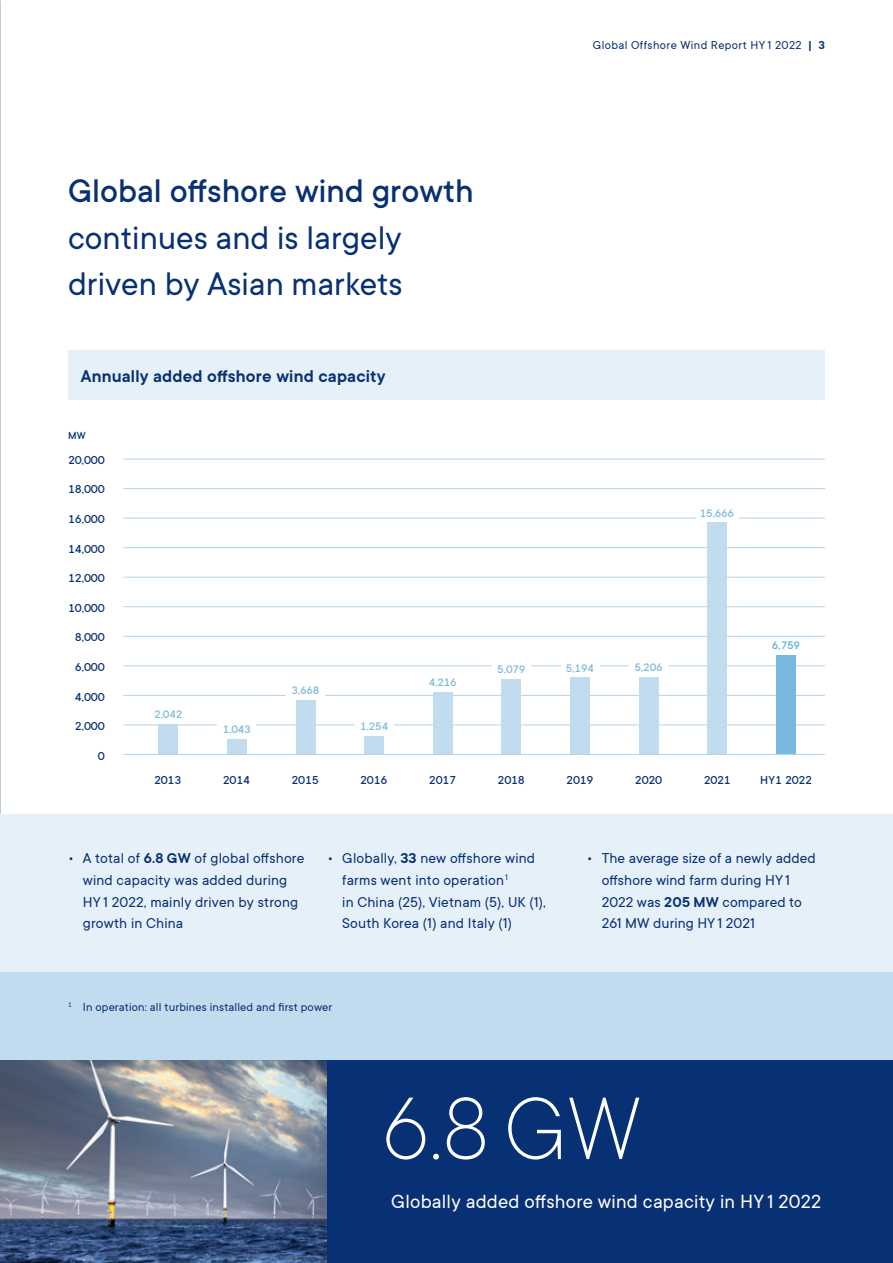
<style>
.page{position:relative;width:893px;height:1263px;background:#fff}
.page>*{position:absolute;margin:0;border:0;box-sizing:border-box;transform-origin:0 0}
.t1{font:200 97.5px "TT Commons";color:#fff}
.t2{font:36px/46.5px "TT Commons";color:#083074}
.t3{font:500 36px "TT Commons";color:#083074}
.t4{font:21px "TT Commons";letter-spacing:.01em;color:#fff}
.t5{font:600 18.75px "TT Commons";letter-spacing:.01em;color:#083074}
.t6{font:15.75px/21.8px "TT Commons";letter-spacing:.01em;color:#083074}
.t7{font:500 12.75px "TT Commons";letter-spacing:.03em;color:#083074}
.t8{font:12.75px "TT Commons";letter-spacing:.01em;color:#083074}
.t9{font:12.75px "TT Commons";letter-spacing:.03em;color:#083074}
.t10{font:500 12px "TT Commons";letter-spacing:.03em;color:#7ab8dd}
.t11{font:500 12px "TT Commons";color:#5bacd7}
.t12{font:500 11.25px "TT Commons";color:#083074}
.s1{font-weight:600}
</style>
<div class="page">
<div style="left:0;top:814px;width:893px;height:167px;background:#e6f0f9"></div>
<div style="left:0;top:971px;width:893px;height:99px;background:#c1dbef"></div>
<img style="left:0;top:1060px;width:327px;height:203px">
<div style="left:68px;top:350px;width:757px;height:49px;background:#e6f0f9"></div>
<div style="left:327px;top:1060px;width:566px;height:203px;background:#083074"></div>
<hr style="left:123px;top:547px;width:702px;height:1px;background:#b5d4ec">
<hr style="left:123px;top:577px;width:702px;height:1px;background:#b5d4ec">
<hr style="left:123px;top:518px;width:702px;height:1px;background:#b5d4ec">
<hr style="left:123px;top:606px;width:702px;height:1px;background:#b5d4ec">
<hr style="left:123px;top:636px;width:702px;height:1px;background:#b5d4ec">
<hr style="left:123px;top:665px;width:702px;height:1px;background:#b5d4ec">
<hr style="left:123px;top:695px;width:702px;height:1px;background:#b5d4ec">
<hr style="left:123px;top:724px;width:702px;height:1px;background:#b5d4ec">
<hr style="left:123px;top:459px;width:702px;height:1px;background:#b5d4ec">
<hr style="left:123px;top:488px;width:702px;height:1px;background:#b5d4ec">
<div style="left:365px;top:736px;width:19px;height:18px;background:#c1dbef"></div>
<div style="left:296px;top:700px;width:19px;height:54px;background:#c1dbef"></div>
<div style="left:218px;top:718px;width:38px;height:21px;background:#fff"></div>
<div style="left:286px;top:679px;width:39px;height:21px;background:#fff"></div>
<div style="left:355px;top:715px;width:38px;height:21px;background:#fff"></div>
<div style="left:492px;top:658px;width:38px;height:21px;background:#fff"></div>
<div style="left:561px;top:656px;width:38px;height:22px;background:#fff"></div>
<div style="left:629px;top:656px;width:39px;height:21px;background:#fff"></div>
<div style="left:696px;top:501px;width:42px;height:21px;background:#fff"></div>
<div style="left:433px;top:692px;width:19px;height:62px;background:#c1dbef"></div>
<div style="left:502px;top:679px;width:19px;height:75px;background:#c1dbef"></div>
<div style="left:570px;top:678px;width:20px;height:76px;background:#c1dbef"></div>
<div style="left:639px;top:677px;width:19px;height:77px;background:#c1dbef"></div>
<div style="left:707px;top:522px;width:20px;height:232px;background:#c1dbef"></div>
<div style="left:159px;top:724px;width:19px;height:30px;background:#c1dbef"></div>
<div style="left:227px;top:739px;width:19px;height:15px;background:#c1dbef"></div>
<div style="left:776px;top:655px;width:20px;height:99px;background:#79b8de"></div>
<hr style="left:123px;top:754px;width:702px;height:1px;background:#b5d4ec">
<p class="t9" style="left:593px;top:38px;width:234px">Global Offshore Wind Report HY 1 2022 <span class="s1">| 3</span></p>
<h2 class="t3" style="left:68px;top:168px;width:407px">Global offshore wind growth</h2>
<h2 class="t2" style="left:68px;top:213px;width:336px">continues and is largely driven by Asian markets</h2>
<p class="t5" style="left:81px;top:364px;width:306px">Annually added offshore wind capacity</p>
<p class="t12" style="left:68px;top:428px;width:19px">MW</p>
<p class="t7" style="left:68px;top:452px;width:37px">20,000</p>
<p class="t7" style="left:68px;top:481px;width:37px">18,000</p>
<p class="t7" style="left:68px;top:511px;width:37px">16,000</p>
<p class="t7" style="left:68px;top:541px;width:37px">14,000</p>
<p class="t7" style="left:68px;top:570px;width:37px">12,000</p>
<p class="t7" style="left:68px;top:600px;width:37px">10,000</p>
<p class="t7" style="left:75px;top:629px;width:31px">8,000</p>
<p class="t7" style="left:75px;top:659px;width:31px">6,000</p>
<p class="t7" style="left:75px;top:688px;width:31px">4,000</p>
<p class="t7" style="left:75px;top:718px;width:31px">2,000</p>
<p class="t7" style="left:98px;top:748px;width:8px">0</p>
<p class="t10" style="left:155px;top:707px;width:29px">2,042</p>
<p class="t10" style="left:223px;top:722px;width:29px">1,043</p>
<p class="t10" style="left:292px;top:683px;width:29px">3,668</p>
<p class="t10" style="left:360px;top:719px;width:29px">1,254</p>
<p class="t10" style="left:429px;top:675px;width:29px">4,216</p>
<p class="t10" style="left:498px;top:662px;width:29px">5,079</p>
<p class="t10" style="left:566px;top:660px;width:29px">5,194</p>
<p class="t10" style="left:635px;top:660px;width:29px">5,206</p>
<p class="t10" style="left:700px;top:505px;width:35px">15,666</p>
<p class="t11" style="left:772px;top:638px;width:29px">6,759</p>
<p class="t7" style="left:154px;top:772px;width:28px">2013</p>
<p class="t7" style="left:223px;top:772px;width:28px">2014</p>
<p class="t7" style="left:292px;top:772px;width:28px">2015</p>
<p class="t7" style="left:361px;top:772px;width:28px">2016</p>
<p class="t7" style="left:429px;top:772px;width:28px">2017</p>
<p class="t7" style="left:498px;top:772px;width:28px">2018</p>
<p class="t7" style="left:567px;top:772px;width:28px">2019</p>
<p class="t7" style="left:635px;top:772px;width:28px">2020</p>
<p class="t7" style="left:704px;top:772px;width:28px">2021</p>
<p class="t7" style="left:760px;top:772px;width:53px">HY1 2022</p>
<p class="t6" style="left:83px;top:847px;width:223px;text-indent:-15px">• A total of <span class="s1">6.8 GW</span> of global offshore wind capacity was added during<br>HY 1 2022, mainly driven by strong growth in China</p>
<p class="t6" style="left:342px;top:847px;width:205px;text-indent:-15px">• Globally, <span class="s1">33</span> new offshore wind farms went into operation<sup>1<br></sup>in China (25), Vietnam (5), UK (1),<br>South Korea (1) and Italy (1)</p>
<p class="t8" style="left:68px;top:999px;width:266px"><sup>1</sup> In operation: all turbines installed and first power</p>
<p class="t6" style="left:602px;top:847px;width:216px;text-indent:-15px">• The average size of a newly added offshore wind farm during HY 1<br>2022 was <span class="s1">205 MW</span> compared to<br>261 MW during HY 1 2021</p>
<h1 class="t1" style="left:381px;top:1068px;width:261px">6.8GW</h1>
<h3 class="t4" style="left:391px;top:1189px;width:431px">Globally added offshore wind capacity in HY 1 2022</h3>
</div>
